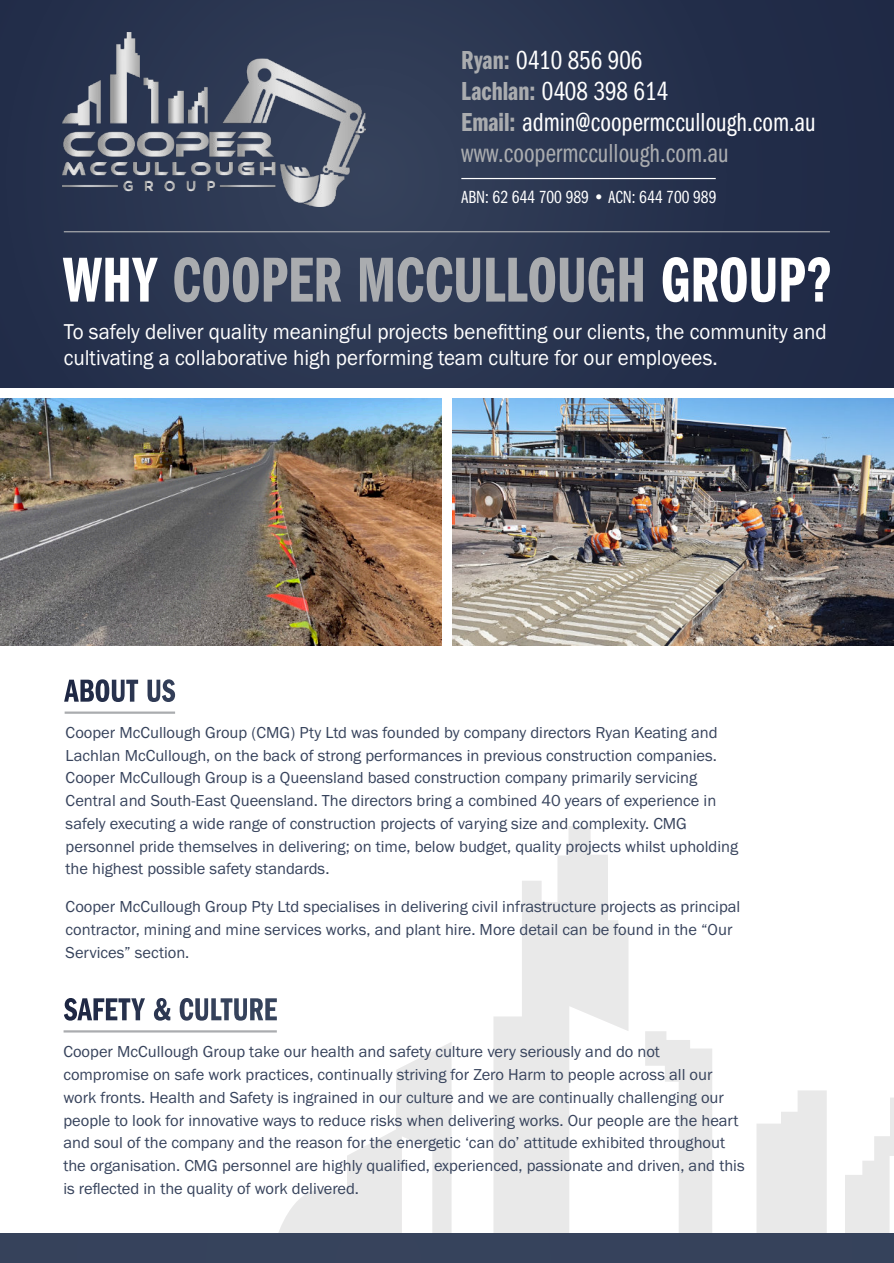
<style>
.page{position:relative;width:894px;height:1263px;background:#fff}
.page>*{position:absolute;margin:0;border:0;box-sizing:border-box;transform-origin:0 0}
.t1{font:65.7px "Franklin Gothic URW Com Dem";color:#aaacaf;scale:.94 1}
.t2{font:27px/31.2px "Franklin Gothic URW Com Boo";color:#fff}
.t3{font:22.2px/25.3px "Franklin Gothic URW Boo";color:#fff;scale:.94 1}
.t4{font:18.15px "Franklin Gothic URW Com Boo";color:#fff}
.t5{font:16.5px/22.8px "Franklin Gothic URW Boo";color:#37435c}
.s1{font-family:"Franklin Gothic URW Com Dem";color:#aaacaf}
.s2{color:#aaacaf}
.s3{color:#fff}
</style>
<div class="page">
<svg style="left:493px;top:826px;width:135px;height:407px;fill:#e9e9e9"></svg>
<svg style="left:645px;top:1031px;width:67px;height:202px"></svg>
<svg style="left:756px;top:1090px;width:70px;height:143px;background:#ebebeb"></svg>
<svg style="left:845px;top:1098px;width:48px;height:135px"></svg>
<svg style="left:278px;top:1042px;width:173px;height:191px"></svg>
<div style="left:0;top:0;width:893px;height:388px;background:#27334e"></div>
<hr style="left:64px;top:231px;width:765px;height:1px;background:#aaacaf">
<svg style="left:64px;top:679px;width:74px;height:23px"></svg>
<svg style="left:147px;top:679px;width:28px;height:23px"></svg>
<svg style="left:64px;top:998px;width:81px;height:23px"></svg>
<svg style="left:154px;top:998px;width:16px;height:23px"></svg>
<svg style="left:180px;top:998px;width:97px;height:23px"></svg>
<hr style="left:65px;top:711px;width:110px;height:3px;background:#aaacaf">
<hr style="left:64px;top:1030px;width:213px;height:2px;background:#aaacaf">
<img style="left:63px;top:33px;width:303px;height:173px">
<hr style="left:461px;top:178px;width:254px;height:1px;background:#fff">
<img style="left:0;top:398px;width:441px;height:248px">
<img style="left:452px;top:398px;width:441px;height:248px">
<div style="left:0;top:1233px;width:893px;height:30px;background:#36425c"></div>
<h2 class="t2" style="left:461px;top:48px;width:356px"><span class="s1">Ryan:</span> 0410 856 906<br><span class="s1">Lachlan:</span> 0408 398 614<br><span class="s1">Email:</span> admin@coopermccullough.com.au <span class="s2">www.coopermccullough.com.au</span></h2>
<p class="t4" style="left:461px;top:190px;width:256px">ABN: 62 644 700 989 • ACN: 644 700 989</p>
<h1 class="t1" style="left:63px;top:258px;width:819px"><span class="s3">WHY</span> COOPER MCCULLOUGH <span class="s3">GROUP?</span></h1>
<h3 class="t3" style="left:64px;top:323px;width:812px">To safely deliver quality meaningful projects benefitting our clients, the community and cultivating a collaborative high performing team culture for our employees.</h3>
<p class="t5" style="left:66px;top:724px;width:673px">Cooper McCullough Group (CMG) Pty Ltd was founded by company directors Ryan Keating and Lachlan McCullough, on the back of strong performances in previous construction companies.<br>Cooper McCullough Group is a Queensland based construction company primarily servicing Central and South-East Queensland. The directors bring a combined 40 years of experience in safely executing a wide range of construction projects of varying size and complexity. CMG personnel pride themselves in delivering; on time, below budget, quality projects whilst upholding the highest possible safety standards.</p>
<p class="t5" style="left:66px;top:898px;width:676px">Cooper McCullough Group Pty Ltd specialises in delivering civil infrastructure projects as principal contractor, mining and mine services works, and plant hire. More detail can be found in the “Our<br>Services” section.</p>
<p class="t5" style="left:63px;top:1043px;width:682px">Cooper McCullough Group take our health and safety culture very seriously and do not compromise on safe work practices, continually striving for Zero Harm to people across all our work fronts. Health and Safety is ingrained in our culture and we are continually challenging our people to look for innovative ways to reduce risks when delivering works. Our people are the heart and soul of the company and the reason for the energetic ‘can do’ attitude exhibited throughout the organisation. CMG personnel are highly qualified, experienced, passionate and driven, and this is reflected in the quality of work delivered.</p>
</div>
